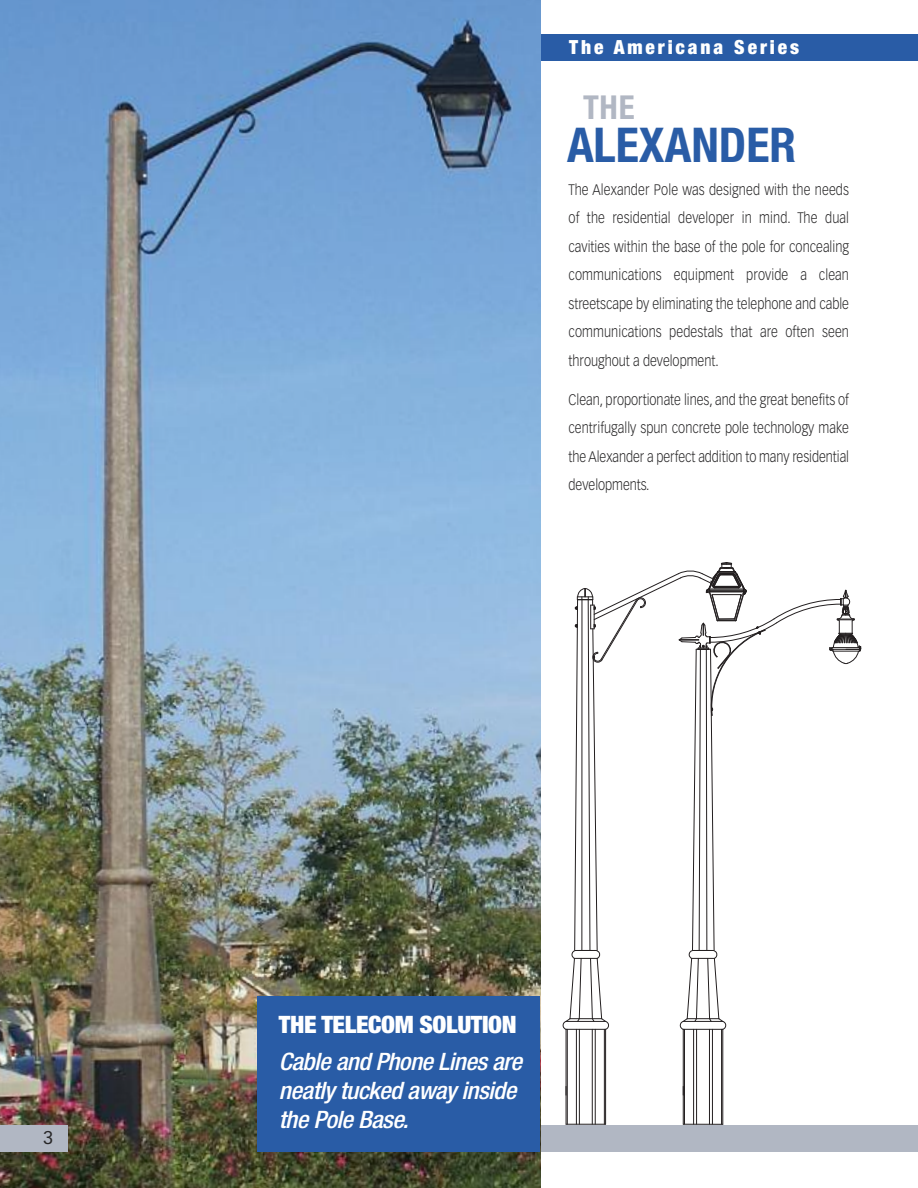
<style>
.page{position:relative;width:918px;height:1188px;background:#fff}
.page>*{position:absolute;margin:0;border:0;box-sizing:border-box;transform-origin:0 0}
.t1{font:700 condensed 48px "Helvetica Neue";color:#295ca6}
.t2{font:700 condensed 33px "Helvetica Neue";color:#b1b7c3}
.t3{font:italic 500 condensed 24px/28.8px "Helvetica Neue";letter-spacing:-.02em;color:#fff;scale:1.05 1}
.t4{font:900 condensed 24px "Helvetica Neue";letter-spacing:-.015em;color:#fff;scale:1.04 1}
.t5{font:900 condensed 19.5px "Helvetica Neue";letter-spacing:.15em;color:#fff}
.t6{font:18px "Vectora LH";color:#272627}
.t7{font:300 15px/28.5px "Vectora LH";color:#272627;text-align:justify;scale:.85 1}
</style>
<div class="page">
<hr style="left:566px;top:1124px;width:40px;height:1px;background:#231f20">
<hr style="left:566px;top:1029px;width:1px;height:95px;background:#231f20">
<hr style="left:576px;top:1029px;width:1px;height:95px;background:#231f20">
<hr style="left:579px;top:1029px;width:1px;height:95px;background:#231f20">
<hr style="left:567px;top:1029px;width:1px;height:95px;background:#231f20">
<hr style="left:592px;top:1029px;width:1px;height:95px;background:#231f20">
<hr style="left:595px;top:1029px;width:1px;height:95px;background:#231f20">
<hr style="left:604px;top:1029px;width:1px;height:95px;background:#231f20">
<hr style="left:605px;top:1029px;width:1px;height:95px;background:#231f20">
<hr style="left:722px;top:1029px;width:1px;height:95px;background:#231f20">
<hr style="left:721px;top:1029px;width:1px;height:95px;background:#231f20">
<hr style="left:712px;top:1029px;width:1px;height:95px;background:#231f20">
<hr style="left:709px;top:1029px;width:1px;height:95px;background:#231f20">
<hr style="left:684px;top:1029px;width:1px;height:95px;background:#231f20">
<hr style="left:696px;top:1029px;width:1px;height:95px;background:#231f20">
<hr style="left:693px;top:1029px;width:1px;height:95px;background:#231f20">
<hr style="left:683px;top:1029px;width:1px;height:95px;background:#231f20">
<hr style="left:683px;top:1124px;width:40px;height:1px;background:#231f20">
<svg style="left:563px;top:562px;width:299px;height:468px"></svg>
<div style="left:540px;top:34px;width:378px;height:28px;background:#295ca6"></div>
<div style="left:540px;top:1125px;width:378px;height:27px;background:#b1b7c3"></div>
<img style="left:0;top:0;width:540px;height:1188px">
<div style="left:0;top:1125px;width:68px;height:27px;background:#b1b7c3"></div>
<div style="left:257px;top:996px;width:283px;height:156px;background:#295ca6"></div>
<p class="t6" style="left:43px;top:1130px;width:12px">3</p>
<h3 class="t5" style="left:569px;top:40px;width:231px">The Americana Series</h3>
<h2 class="t2" style="left:583px;top:95px;width:53px">THE</h2>
<h1 class="t1" style="left:567px;top:128px;width:231px">ALEXANDER</h1>
<p class="t7" style="left:569px;top:176px;width:332px">The Alexander Pole was designed with the needs of the residential developer in mind. The dual cavities within the base of the pole for concealing communications equipment provide a clean streetscape by eliminating the telephone and cable communications pedestals that are often seen throughout a development.</p>
<p class="t7" style="left:569px;top:386px;width:332px">Clean, proportionate lines, and the great benefits of centrifugally spun concrete pole technology make the Alexander a perfect addition to many residential developments.</p>
<h3 class="t4" style="left:279px;top:1016px;width:230px">THE TELECOM SOLUTION</h3>
<h3 class="t3" style="left:279px;top:1050px;width:233px">Cable and Phone Lines are neatly tucked away inside the Pole Base.</h3>
</div>
